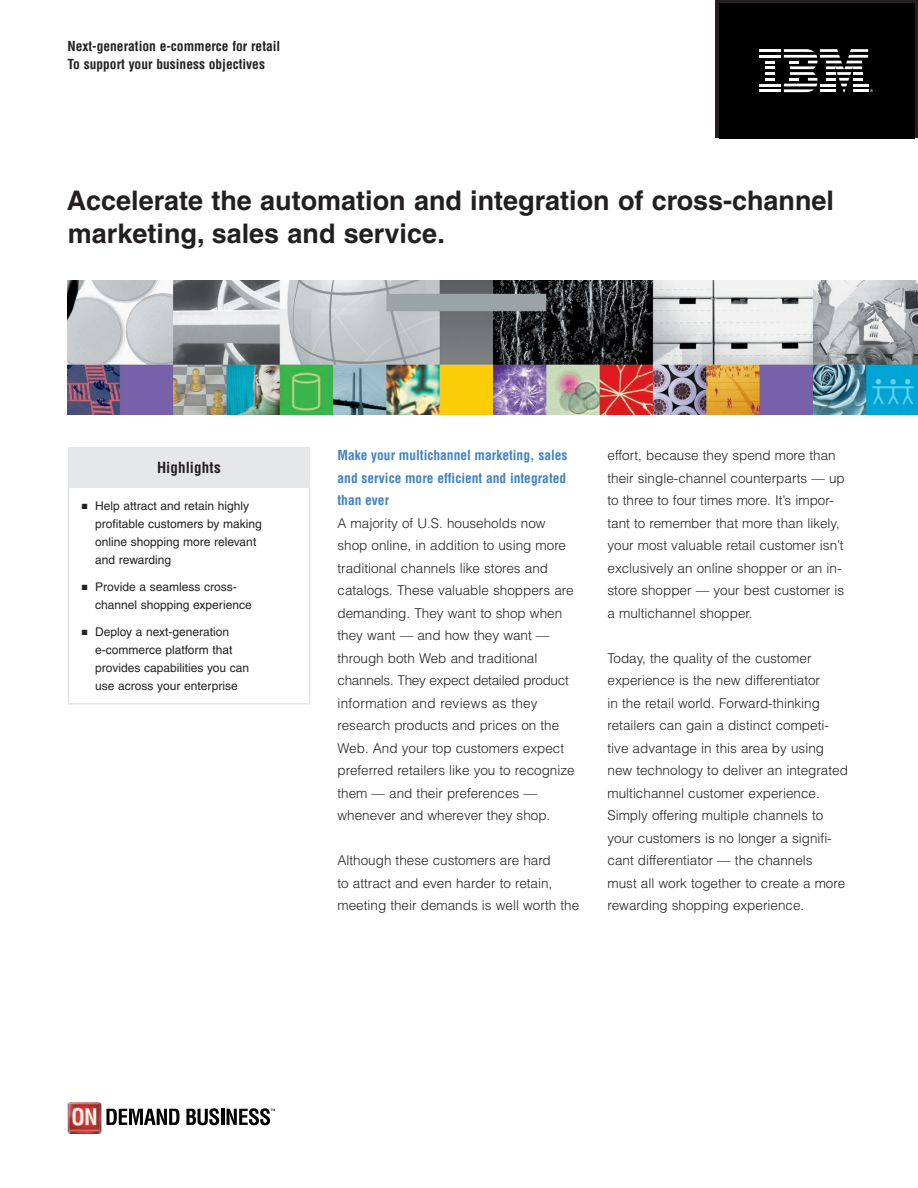
<style>
.page{position:relative;width:918px;height:1188px;background:#fff}
.page>*{position:absolute;margin:0;border:0;box-sizing:border-box;transform-origin:0 0}
.Head_2_A{font:700 27px/33px "Helvetica";color:#231f20}
.Contents_Highlight_Heading{font:700 condensed 15px "Helvetica";letter-spacing:.005em;color:#231f20}
.Body_1{font:300 13.5px/22.5px "Helvetica";color:#231f20}
.Sub_1_A_Blue{font:700 condensed 13.5px/22.5px "Helvetica";color:#4181c3;text-align:justify}
.Subject_Identifier{font:700 condensed 13.5px "Helvetica";color:#231f20}
.Hightlight_Bullet{font:12px/18px "Helvetica";color:#231f20}
</style>
<div class="page">
<img style="left:68px;top:1102px;width:34px;height:32px">
<svg style="left:107px;top:1109px;width:72px;height:16px"></svg>
<svg style="left:186px;top:1108px;width:33px;height:17px"></svg>
<hr style="left:221px;top:1109px;width:3px;height:16px;background:#000">
<svg style="left:227px;top:1108px;width:48px;height:17px"></svg>
<div style="left:68px;top:447px;width:242px;height:41px;background:#e6e7e9"></div>
<hr style="left:68px;top:488px;width:1px;height:215px;background:#e6e7e9">
<hr style="left:309px;top:488px;width:1px;height:215px;background:#e6e7e9">
<hr style="left:68px;top:703px;width:242px;height:2px;background:#e6e7e9">
<div style="left:715px;top:0;width:203px;height:138px;background:#231f20"></div>
<div style="left:720px;top:3px;width:195px;height:135px;background:#000"></div>
<hr style="left:760px;top:49px;width:21px;height:3px;background:#fff">
<hr style="left:760px;top:55px;width:21px;height:3px;background:#fff">
<svg style="left:766px;top:61px;width:9px;height:20px"></svg>
<hr style="left:760px;top:84px;width:21px;height:2px;background:#fff">
<hr style="left:760px;top:89px;width:21px;height:3px;background:#fff">
<svg style="left:784px;top:49px;width:89px;height:43px"></svg>
<img style="left:68px;top:280px;width:850px;height:135px">
<p class="Subject_Identifier" style="left:68px;top:38px;width:214px">Next-generation e-commerce for retail</p>
<p class="Subject_Identifier" style="left:68px;top:56px;width:199px">To support your business objectives</p>
<p class="Head_2_A" style="left:67px;top:184px;width:769px">Accelerate the automation and integration of cross-channel marketing, sales and service.</p>
<p class="Contents_Highlight_Heading" style="left:157px;top:458px;width:65px">Highlights</p>
<p class="Hightlight_Bullet" style="left:95px;top:497px;width:168px;text-indent:-14px">■ Help attract and retain highly profitable customers by making online shopping more relevant and rewarding</p>
<p class="Hightlight_Bullet" style="left:95px;top:578px;width:158px;text-indent:-14px">■ Provide a seamless cross&shy;channel shopping experience</p>
<p class="Hightlight_Bullet" style="left:95px;top:623px;width:155px;text-indent:-14px">■ Deploy a next-generation e-commerce platform that provides capabilities you can use across your enterprise</p>
<p class="Sub_1_A_Blue" style="left:338px;top:444px;width:232px">Make your multichannel marketing, sales and service more efficient and integrated than ever</p>
<p class="Body_1" style="left:338px;top:511px;width:239px">A majority of U.S. households now shop online, in addition to using more traditional channels like stores and catalogs. These valuable shoppers are demanding. They want to shop when they want — and how they want — through both Web and traditional channels. They expect detailed product information and reviews as they research products and prices on the Web. And your top customers expect preferred retailers like you to recognize them — and their preferences — whenever and wherever they shop.</p>
<p class="Body_1" style="left:338px;top:849px;width:243px">Although these customers are hard<br>to attract and even harder to retain, meeting their demands is well worth the</p>
<p class="Body_1" style="left:608px;top:444px;width:239px">effort, because they spend more than their single-channel counterparts — up to three to four times more. It’s impor&shy;tant to remember that more than likely, your most valuable retail customer isn’t exclusively an online shopper or an in&shy;store shopper — your best customer is a multichannel shopper.</p>
<p class="Body_1" style="left:608px;top:646px;width:242px">Today, the quality of the customer experience is the new differentiator<br>in the retail world. Forward-thinking retailers can gain a distinct competi&shy;tive advantage in this area by using new technology to deliver an integrated multichannel customer experience.<br>Simply offering multiple channels to your customers is no longer a signifi&shy;cant differentiator — the channels<br>must all work together to create a more rewarding shopping experience.</p>
</div>
